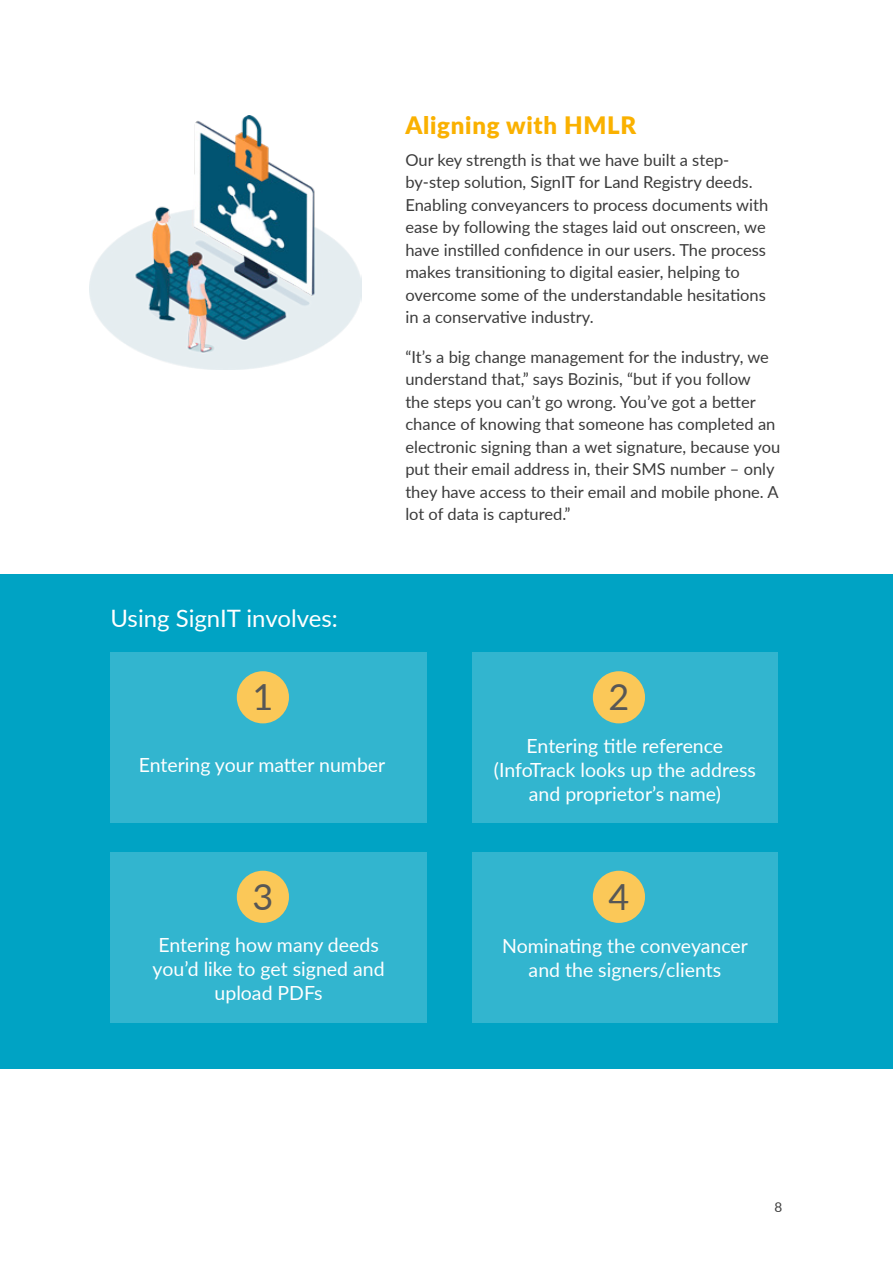
<style>
.page{position:relative;width:893px;height:1263px;background:#fff}
.page>*{position:absolute;margin:0;border:0;box-sizing:border-box;transform-origin:0 0}
.t1{font:36px "Lato";color:#575756}
.t2{font:24px "Lato";color:#fff}
.t3{font:900 24px "Lato";letter-spacing:.03em;color:#fab100}
.t4{font:19.5px/24px "Lato";color:#fff;text-align:center}
.t5{font:16.5px/22.5px "Lato";color:#3b3b3b}
.t6{font:13.5px "Lato";color:#3b3b3b}
</style>
<div class="page">
<div style="left:0;top:574px;width:893px;height:495px;background:#00a3c4"></div>
<div style="left:111px;top:652px;width:316px;height:171px;background:#32b5cf"></div>
<div style="left:111px;top:852px;width:316px;height:170px;background:#32b5cf"></div>
<div style="left:472px;top:652px;width:306px;height:171px;background:#32b5cf"></div>
<div style="left:472px;top:852px;width:306px;height:170px;background:#32b5cf"></div>
<div style="left:237px;top:671px;width:52px;height:52px;background:#fbc858;border-radius:50%"></div>
<div style="left:593px;top:671px;width:52px;height:52px;background:#fbc858;border-radius:50%"></div>
<div style="left:237px;top:871px;width:52px;height:52px;background:#fbc858;border-radius:50%"></div>
<div style="left:593px;top:871px;width:52px;height:52px;background:#fbc858;border-radius:50%"></div>
<img style="left:89px;top:115px;width:272px;height:254px">
<h2 class="t3" style="left:405px;top:108px;width:232px">Aligning with HMLR</h2>
<p class="t5" style="left:405px;top:148px;width:364px">Our key strength is that we have built a step&shy;by-step solution, SignIT for Land Registry deeds.<br>Enabling conveyancers to process documents with ease by following the stages laid out onscreen, we have instilled confidence in our users. The process makes transitioning to digital easier, helping to overcome some of the understandable hesitations in a conservative industry.</p>
<p class="t5" style="left:405px;top:345px;width:376px">“It’s a big change management for the industry, we understand that,” says Bozinis, “but if you follow<br>the steps you can’t go wrong. You’ve got a better chance of knowing that someone has completed an electronic signing than a wet signature, because you put their email address in, their SMS number – only they have access to their email and mobile phone. A lot of data is captured.”</p>
<h2 class="t2" style="left:111px;top:601px;width:229px">Using SignIT involves:</h2>
<h1 class="t1" style="left:252px;top:671px;width:22px">1</h1>
<p class="t4" style="left:139px;top:752px;width:248px">Entering your matter number</p>
<h1 class="t1" style="left:608px;top:671px;width:22px">2</h1>
<p class="t4" style="left:494px;top:733px;width:264px">Entering title reference (InfoTrack looks up the address and proprietor’s name)</p>
<h1 class="t1" style="left:252px;top:871px;width:22px">3</h1>
<h1 class="t1" style="left:608px;top:871px;width:22px">4</h1>
<p class="t4" style="left:153px;top:932px;width:233px">Entering how many deeds you’d like to get signed and upload PDFs</p>
<p class="t4" style="left:502px;top:933px;width:247px">Nominating the conveyancer and the signers/clients</p>
<p class="t6" style="left:775px;top:1197px;width:9px">8</p>
</div>
